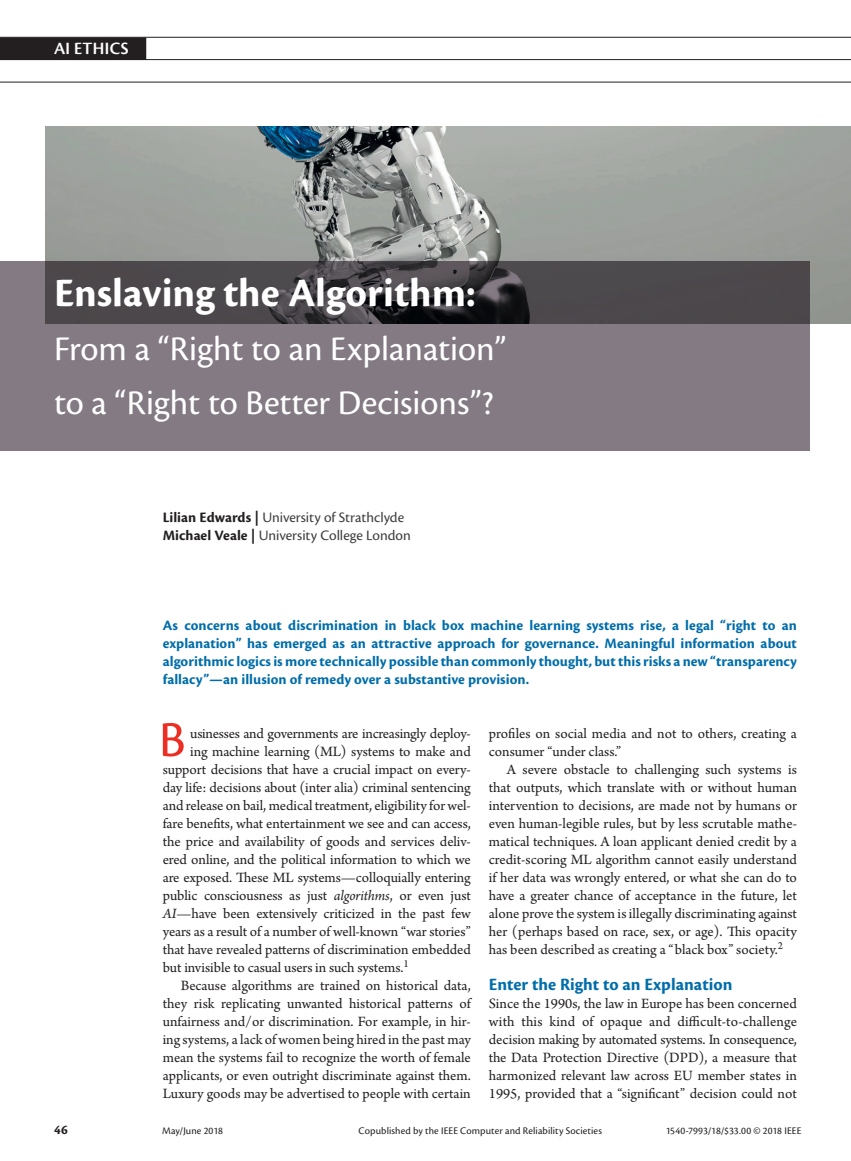
<style>
.page{position:relative;width:851px;height:1161px;background:#fff}
.page>*{position:absolute;margin:0;border:0;box-sizing:border-box;transform-origin:0 0}
.t1{font:52.35px "Cronos Pro";color:#ee2e22}
.t2{font:700 42px "Cronos Pro";color:#fff}
.t3{font:36px/54px "Cronos Pro";color:#fff}
.t4{font:700 18px "Cronos Pro";letter-spacing:.005em;color:#006daa}
.t5{font:18px "Cronos Pro Semibold Disp";letter-spacing:.02em;color:#fff}
.t6{font:15px/18px "Arno Pro";letter-spacing:-.005em;color:#231f20;text-align:justify}
.t7{font:700 15px/18px "Cronos Pro";color:#006daa;text-align:justify}
.t8{font:15px/18px "Cronos Pro";color:#3e3e3f}
.t9{font:700 13.5px "Cronos Pro";color:#231f20}
.t10{font:10.5px "Cronos Pro";letter-spacing:.01em;color:#231f20}
.s1{font-weight:700;color:#231f20}
.s2{font-style:italic}
</style>
<div class="page">
<img style="left:45px;top:126px;width:805px;height:198px">
<hr style="left:0;top:37px;width:850px;height:1px;background:#231f20">
<hr style="left:0;top:59px;width:850px;height:1px;background:#231f20">
<hr style="left:0;top:82px;width:850px;height:1px;background:#231f20">
<div style="left:0;top:38px;width:146px;height:22px;background:#231f20"></div>
<svg style="left:0;top:262px;width:810px;height:189px;fill:#837a84"></svg>
<p class="t5" style="left:54px;top:38px;width:76px">AI ETHICS</p>
<h2 class="t2" style="left:54px;top:269px;width:423px">Enslaving the Algorithm:</h2>
<h3 class="t3" style="left:54px;top:322px;width:454px">From a “Right to an Explanation” to a “Right to Better Decisions”?</h3>
<p class="t8" style="left:163px;top:508px;width:249px"><span class="s1">Lilian Edwards |</span> University of Strathclyde<br><span class="s1">Michael Veale |</span> University College London</p>
<p class="t7" style="left:163px;top:617px;width:635px">As concerns about discrimination in black box machine learning systems rise, a legal “right to an explanation” has emerged as an attractive approach for governance. Meaningful information about algorithmic logics is more technically possible than commonly thought, but this risks a new “transparency fallacy”—an illusion of remedy over a substantive provision.</p>
<h1 class="t1" style="left:159px;top:710px;width:28px">B</h1>
<p class="t6" style="left:190px;top:725px;width:282px">usinesses and governments are increasingly deploy-</p>
<p class="t6" style="left:489px;top:725px;width:309px">profiles on social media and not to others, creating a consumer “under class.”</p>
<p class="t6" style="left:489px;top:761px;width:309px;text-indent:18px">A severe obstacle to challenging such systems is that outputs, which translate with or without human intervention to decisions, are made not by humans or even human-legible rules, but by less scrutable mathe&shy;matical techniques. A loan applicant denied credit by a credit-scoring ML algorithm cannot easily understand if her data was wrongly entered, or what she can do to have a greater chance of acceptance in the future, let alone prove the system is illegally discriminating against her (perhaps based on race, sex, or age). This opacity has been described as creating a “black box” society.<sup>2</sup></p>
<p class="t4" style="left:489px;top:974px;width:245px">Enter the Right to an Explanation</p>
<p class="t6" style="left:489px;top:995px;width:309px">Since the 1990s, the law in Europe has been concerned with this kind of opaque and difficult-to-challenge decision making by automated systems. In consequence, the Data Protection Directive (DPD), a measure that harmonized relevant law across EU member states in 1995, provided that a “significant” decision could not</p>
<p class="t6" style="left:190px;top:743px;width:282px">ing machine learning (ML) systems to make and</p>
<p class="t6" style="left:163px;top:761px;width:309px">support decisions that have a crucial impact on every-</p>
<p class="t6" style="left:163px;top:779px;width:309px">day life: decisions about (inter alia) criminal sentencing</p>
<p class="t6" style="left:163px;top:797px;width:309px">and release on bail, medical treatment, eligibility for wel-</p>
<p class="t6" style="left:163px;top:815px;width:309px">fare benefits, what entertainment we see and can access,</p>
<p class="t6" style="left:163px;top:833px;width:309px">the price and availability of goods and services deliv-</p>
<p class="t6" style="left:163px;top:851px;width:309px">ered online, and the political information to which we</p>
<p class="t6" style="left:163px;top:869px;width:309px">are exposed. These ML systems—colloquially entering</p>
<p class="t6" style="left:163px;top:887px;width:309px">public consciousness as just <span class="s2">algorithms</span>, or even just</p>
<p class="t6" style="left:163px;top:905px;width:309px"><span class="s2">AI</span>—have been extensively criticized in the past few</p>
<p class="t6" style="left:163px;top:923px;width:309px">years as a result of a number of well-known “war stories”</p>
<p class="t6" style="left:163px;top:941px;width:309px">that have revealed patterns of discrimination embedded</p>
<p class="t6" style="left:163px;top:959px;width:247px">but invisible to casual users in such systems.<sup>1</sup></p>
<p class="t6" style="left:181px;top:977px;width:291px">Because algorithms are trained on historical data,</p>
<p class="t6" style="left:163px;top:995px;width:309px">they risk replicating unwanted historical patterns of</p>
<p class="t6" style="left:163px;top:1013px;width:309px">unfairness and/or discrimination. For example, in hir-</p>
<p class="t6" style="left:163px;top:1031px;width:309px">ing systems, a lack of women being hired in the past may</p>
<p class="t6" style="left:163px;top:1049px;width:309px">mean the systems fail to recognize the worth of female</p>
<p class="t6" style="left:163px;top:1067px;width:309px">applicants, or even outright discriminate against them.</p>
<p class="t6" style="left:163px;top:1085px;width:309px">Luxury goods may be advertised to people with certain</p>
<p class="t9" style="left:54px;top:1122px;width:15px">46</p>
<p class="t10" style="left:162px;top:1125px;width:62px">May/June 2018</p>
<p class="t10" style="left:358px;top:1125px;width:245px">Copublished by the IEEE Computer and Reliability Societies</p>
<p class="t10" style="left:665px;top:1125px;width:137px">1540-7993/18/$33.00 © 2018 IEEE</p>
</div>
